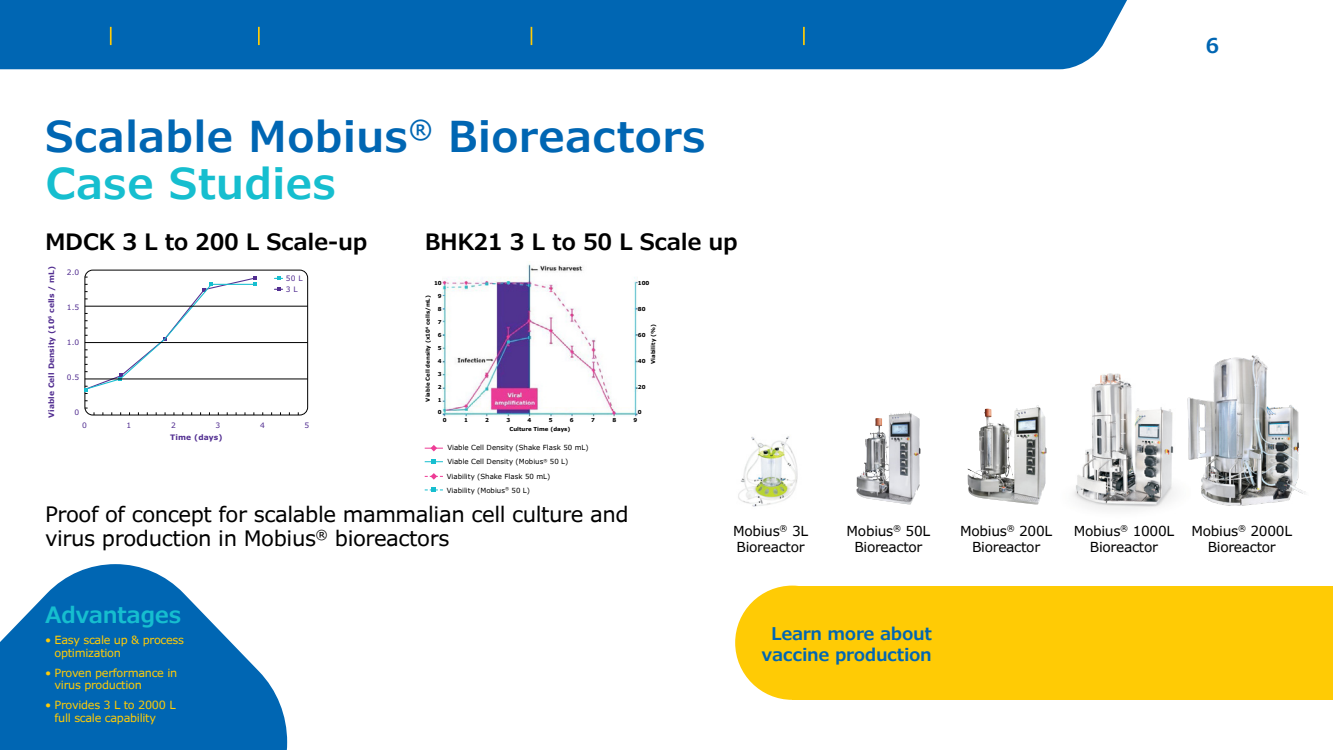
<style>
.page{position:relative;width:1333px;height:750px;background:#fff}
.page>*{position:absolute;margin:0;border:0;box-sizing:border-box;transform-origin:0 0}
.t1{font:600 42.5px/47.5px "Verdana Pro";color:#0066b3}
.t2{font:600 22.5px "Verdana Pro";letter-spacing:-.02em;color:#000}
.t3{font:600 22.5px "Verdana Pro";letter-spacing:-.02em;color:#16becf}
.t4{font:21.25px/23.8px "Verdana Pro";letter-spacing:-.02em;color:#000}
.t5{font:600 20.38px "Verdana Pro";color:#0066b3}
.t6{font:600 17.5px/21px "Verdana Pro";letter-spacing:-.02em;color:#0066b3;text-align:center}
.t7{font:13.75px/16.5px "Verdana Pro";letter-spacing:-.02em;color:#000;text-align:center}
.t8{font:11.25px/12.5px "Verdana Pro";letter-spacing:-.025em;color:#ffcb05}
.t9{font:700 7.5px "Verdana Pro";letter-spacing:.015em;color:#522e91}
.t10{font:7.5px/10.8px "Verdana Pro";color:#522e91}
.t11{font:7px/14px "Verdana Pro";color:#000}
.t12{font:700 5.38px "Verdana Pro";color:#000}
.s1{color:#16becf}
</style>
<div class="page">
<div style="left:0;top:0;width:1127px;height:69px;background:#0066b3"></div>
<svg style="left:803px;top:27px;width:1px;height:18px"></svg>
<svg style="left:530px;top:27px;width:2px;height:18px"></svg>
<svg style="left:258px;top:27px;width:2px;height:18px"></svg>
<svg style="left:110px;top:27px;width:2px;height:18px"></svg>
<svg style="left:0;top:564px;width:287px;height:186px;fill:#0066b3"></svg>
<div style="left:735px;top:586px;width:114px;height:114px;background:#ffcb05;border-radius:50%"></div>
<div style="left:792px;top:586px;width:540px;height:114px;background:#ffcb05"></div>
<div style="left:85px;top:270px;width:223px;height:145px;border:1px solid #000;border-radius:8px"></div>
<svg style="left:274px;top:288px;width:9px;height:3px"></svg>
<svg style="left:274px;top:277px;width:9px;height:3px"></svg>
<hr style="left:85px;top:306px;width:223px;height:1px;background:#000">
<hr style="left:85px;top:342px;width:223px;height:1px;background:#000">
<hr style="left:85px;top:379px;width:223px;height:1px;background:#000">
<svg style="left:84px;top:276px;width:173px;height:118px"></svg>
<svg style="left:425px;top:488px;width:18px;height:4px"></svg>
<svg style="left:425px;top:473px;width:18px;height:7px"></svg>
<svg style="left:425px;top:459px;width:18px;height:5px"></svg>
<svg style="left:425px;top:445px;width:18px;height:6px"></svg>
<img style="left:443px;top:261px;width:195px;height:156px">
<img style="left:1073px;top:373px;width:101px;height:137px">
<img style="left:1187px;top:355px;width:119px;height:151px">
<img style="left:993px;top:407px;width:43px;height:23px">
<img style="left:738px;top:436px;width:60px;height:71px">
<img style="left:871px;top:413px;width:38px;height:33px">
<h1 class="t1" style="left:45px;top:113px;width:662px">Scalable Mobius<sup>®</sup> Bioreactors<br><span class="s1">Case Studies</span></h1>
<h2 class="t2" style="left:45px;top:227px;width:324px">MDCK 3 L to 200 L Scale-up</h2>
<p class="t10" style="left:67px;top:267px;width:14px">2.0</p>
<p class="t10" style="left:286px;top:273px;width:18px">50 L<br>3 L</p>
<p class="t10" style="left:67px;top:302px;width:14px">1.5</p>
<p class="t9" style="left:47px;top:418px;width:154px;rotate:-90deg">Viable Cell Density (10<sup>6</sup> cells / mL)</p>
<p class="t10" style="left:67px;top:337px;width:14px">1.0</p>
<p class="t10" style="left:67px;top:372px;width:14px">0.5</p>
<p class="t10" style="left:75px;top:407px;width:6px">0</p>
<p class="t10" style="left:82px;top:420px;width:6px">0</p>
<p class="t10" style="left:127px;top:420px;width:6px">1</p>
<p class="t10" style="left:171px;top:420px;width:6px">2</p>
<p class="t9" style="left:170px;top:433px;width:54px">Time (days)</p>
<p class="t10" style="left:215px;top:420px;width:6px">3</p>
<p class="t10" style="left:260px;top:420px;width:6px">4</p>
<p class="t10" style="left:304px;top:420px;width:6px">5</p>
<h2 class="t2" style="left:425px;top:227px;width:315px">BHK21 3 L to 50 L Scale up</h2>
<p class="t12" style="left:434px;top:279px;width:9px">10</p>
<p class="t12" style="left:638px;top:279px;width:13px">100</p>
<p class="t12" style="left:438px;top:292px;width:5px">9</p>
<p class="t12" style="left:424px;top:402px;width:108px;rotate:-90deg">Viable Cell density (x10<sup>6</sup> cells/mL)</p>
<p class="t12" style="left:438px;top:305px;width:5px">8</p>
<p class="t12" style="left:438px;top:318px;width:5px">7</p>
<p class="t12" style="left:438px;top:331px;width:5px">6</p>
<p class="t12" style="left:438px;top:344px;width:5px">5</p>
<p class="t12" style="left:438px;top:383px;width:5px">2</p>
<p class="t12" style="left:438px;top:357px;width:5px">4</p>
<p class="t12" style="left:438px;top:396px;width:5px">1</p>
<p class="t12" style="left:438px;top:370px;width:5px">3</p>
<p class="t12" style="left:438px;top:409px;width:5px">0</p>
<p class="t12" style="left:638px;top:305px;width:9px">80</p>
<p class="t12" style="left:650px;top:364px;width:41px;rotate:-90deg">Viability (%)</p>
<p class="t12" style="left:638px;top:331px;width:9px">60</p>
<p class="t12" style="left:638px;top:357px;width:9px">40</p>
<p class="t12" style="left:638px;top:383px;width:9px">20</p>
<p class="t12" style="left:638px;top:409px;width:5px">0</p>
<p class="t12" style="left:443px;top:416px;width:5px">0</p>
<p class="t12" style="left:464px;top:416px;width:5px">1</p>
<p class="t12" style="left:485px;top:416px;width:5px">2</p>
<p class="t12" style="left:527px;top:416px;width:5px">4</p>
<p class="t12" style="left:570px;top:416px;width:5px">6</p>
<p class="t12" style="left:612px;top:416px;width:5px">8</p>
<p class="t12" style="left:506px;top:416px;width:5px">3</p>
<p class="t12" style="left:549px;top:416px;width:5px">5</p>
<p class="t12" style="left:591px;top:416px;width:5px">7</p>
<p class="t12" style="left:633px;top:416px;width:5px">9</p>
<p class="t12" style="left:509px;top:425px;width:62px">Culture Time (days)</p>
<p class="t11" style="left:447px;top:441px;width:143px">Viable Cell Density (Shake Flask 50 mL)<br>Viable Cell Density (Mobius<sup>®</sup> 50 L)</p>
<p class="t11" style="left:447px;top:469px;width:105px">Viability (Shake Flask 50 mL)<br>Viability (Mobius<sup>®</sup> 50 L)</p>
<h3 class="t5" style="left:1205px;top:32px;width:15px">6</h3>
<h3 class="t4" style="left:45px;top:503px;width:585px">Proof of concept for scalable mammalian cell culture and virus production in Mobius<sup>®</sup> bioreactors</h3>
<h2 class="t3" style="left:45px;top:600px;width:138px">Advantages</h2>
<h3 class="t8" style="left:55px;top:634px;width:131px;text-indent:-10px">• Easy scale up &amp; process optimization</h3>
<h3 class="t8" style="left:55px;top:667px;width:124px;text-indent:-10px">• Proven performance in virus production</h3>
<h3 class="t8" style="left:55px;top:699px;width:123px;text-indent:-10px">• Provides 3 L to 2000 L full scale capability</h3>
<h3 class="t7" style="left:733px;top:523px;width:77px;text-align:left">Mobius<sup>®</sup> 3L<br>Bioreactor</h3>
<h3 class="t7" style="left:960px;top:523px;width:93px">Mobius<sup>®</sup> 200L<br>Bioreactor</h3>
<h3 class="t7" style="left:846px;top:523px;width:85px">Mobius<sup>®</sup> 50L<br>Bioreactor</h3>
<h3 class="t7" style="left:1073px;top:523px;width:102px">Mobius<sup>®</sup> 1000L<br>Bioreactor</h3>
<h3 class="t7" style="left:1191px;top:523px;width:102px">Mobius<sup>®</sup> 2000L<br>Bioreactor</h3>
<h3 class="t6" style="left:761px;top:623px;width:172px">Learn more about vaccine production</h3>
</div>
